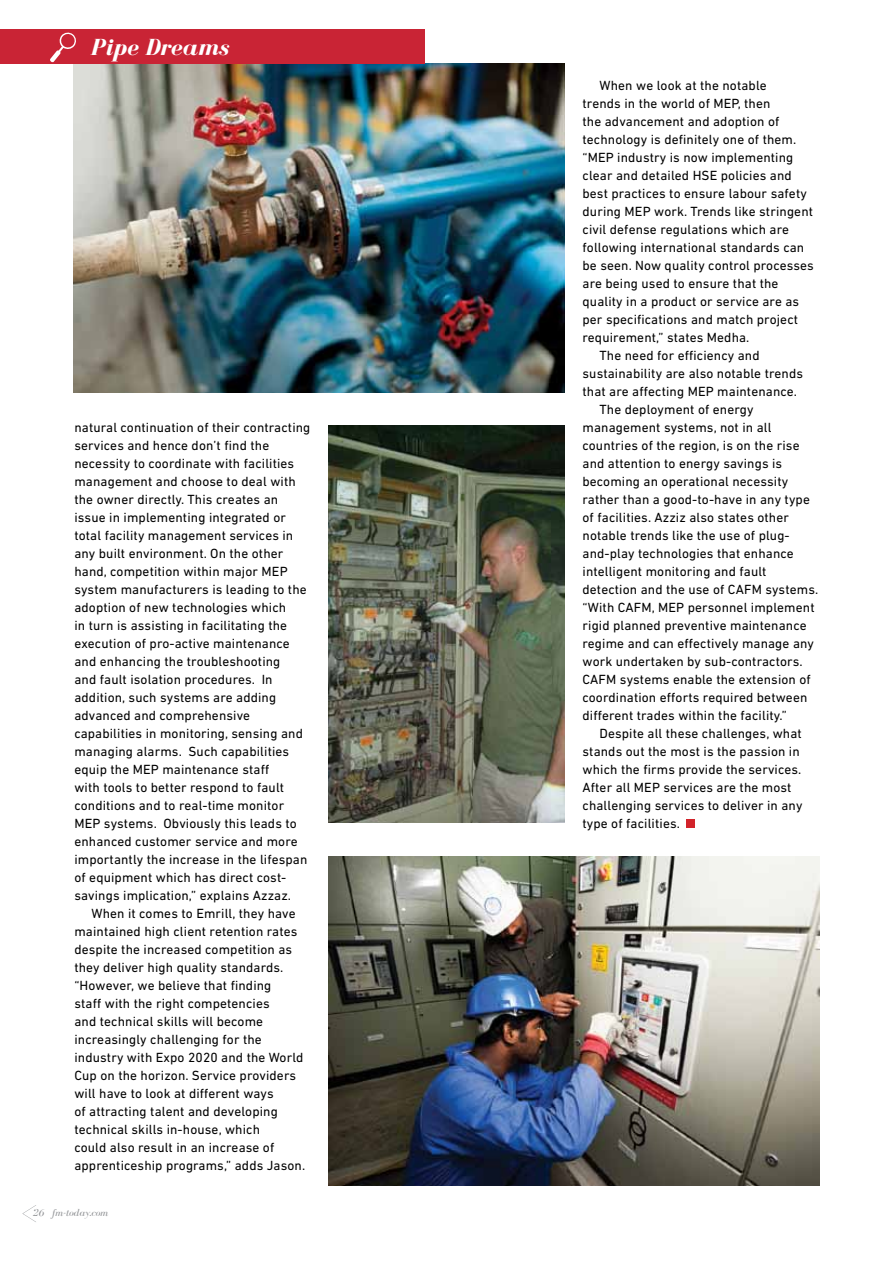
<style>
.page{position:relative;width:893px;height:1263px;background:#fff}
.page>*{position:absolute;margin:0;border:0;box-sizing:border-box;transform-origin:0 0}
.t1{font:italic 700 24px "Bodoni FLF";color:#fff}
.t2{font:13.5px/18px "DIN Next LT Pro";letter-spacing:.01em;color:#000}
.t3{font:italic 10.5px "Bodoni FLF";color:#939598}
</style>
<div class="page">
<div style="left:687px;top:819px;width:8px;height:9px;background:#d2232a"></div>
<img style="left:74px;top:64px;width:491px;height:328px">
<img style="left:328px;top:857px;width:491px;height:328px">
<img style="left:328px;top:425px;width:236px;height:398px">
<div style="left:0;top:30px;width:425px;height:34px;background:#c92435"></div>
<svg style="left:50px;top:32px;width:26px;height:30px"></svg>
<svg style="left:22px;top:1205px;width:14px;height:17px"></svg>
<h1 class="t1" style="left:91px;top:34px;width:139px">Pipe Dreams</h1>
<p class="t2" style="left:74px;top:418px;width:238px">natural continuation of their contracting services and hence don’t find the necessity to coordinate with facilities management and choose to deal with the owner directly. This creates an issue in implementing integrated or total facility management services in any built environment. On the other hand, competition within major MEP system manufacturers is leading to the adoption of new technologies which<br>in turn is assisting in facilitating the execution of pro-active maintenance and enhancing the troubleshooting<br>and fault isolation procedures. In addition, such systems are adding advanced and comprehensive capabilities in monitoring, sensing and managing alarms. Such capabilities equip the MEP maintenance staff<br>with tools to better respond to fault conditions and to real-time monitor MEP systems. Obviously this leads to enhanced customer service and more importantly the increase in the lifespan of equipment which has direct cost&shy;savings implication,” explains Azzaz.</p>
<p class="t2" style="left:74px;top:904px;width:232px;text-indent:17px">When it comes to Emrill, they have maintained high client retention rates despite the increased competition as they deliver high quality standards. “However, we believe that finding<br>staff with the right competencies<br>and technical skills will become increasingly challenging for the industry with Expo 2020 and the World Cup on the horizon. Service providers will have to look at different ways<br>of attracting talent and developing technical skills in-house, which<br>could also result in an increase of apprenticeship programs,” adds Jason.</p>
<p class="t3" style="left:33px;top:1207px;width:77px">26 fm-today.com</p>
<p class="t2" style="left:599px;top:76px;width:169px">When we look at the notable</p>
<p class="t2" style="left:582px;top:94px;width:189px">trends in the world of MEP, then</p>
<p class="t2" style="left:582px;top:112px;width:198px">the advancement and adoption of</p>
<p class="t2" style="left:582px;top:130px;width:215px">technology is definitely one of them.</p>
<p class="t2" style="left:582px;top:148px;width:212px">“MEP industry is now implementing</p>
<p class="t2" style="left:582px;top:166px;width:211px">clear and detailed HSE policies and</p>
<p class="t2" style="left:582px;top:184px;width:226px">best practices to ensure labour safety</p>
<p class="t2" style="left:582px;top:202px;width:232px">during MEP work. Trends like stringent</p>
<p class="t2" style="left:582px;top:220px;width:208px">civil defense regulations which are</p>
<p class="t2" style="left:582px;top:238px;width:223px">following international standards can</p>
<p class="t2" style="left:582px;top:256px;width:233px">be seen. Now quality control processes</p>
<p class="t2" style="left:582px;top:274px;width:198px">are being used to ensure that the</p>
<p class="t2" style="left:582px;top:292px;width:218px">quality in a product or service are as</p>
<p class="t2" style="left:582px;top:310px;width:217px">per specifications and match project</p>
<p class="t2" style="left:582px;top:328px;width:168px">requirement,” states Medha.</p>
<p class="t2" style="left:599px;top:346px;width:162px">The need for efficiency and</p>
<p class="t2" style="left:582px;top:364px;width:222px">sustainability are also notable trends</p>
<p class="t2" style="left:582px;top:382px;width:216px">that are affecting MEP maintenance.</p>
<p class="t2" style="left:599px;top:400px;width:156px">The deployment of energy</p>
<p class="t2" style="left:582px;top:418px;width:190px">management systems, not in all</p>
<p class="t2" style="left:582px;top:436px;width:219px">countries of the region, is on the rise</p>
<p class="t2" style="left:582px;top:454px;width:201px">and attention to energy savings is</p>
<p class="t2" style="left:582px;top:472px;width:207px">becoming an operational necessity</p>
<p class="t2" style="left:582px;top:490px;width:229px">rather than a good-to-have in any type</p>
<p class="t2" style="left:582px;top:508px;width:208px">of facilities. Azziz also states other</p>
<p class="t2" style="left:582px;top:526px;width:209px">notable trends like the use of plug-</p>
<p class="t2" style="left:582px;top:544px;width:213px">and-play technologies that enhance</p>
<p class="t2" style="left:582px;top:562px;width:186px">intelligent monitoring and fault</p>
<p class="t2" style="left:582px;top:580px;width:237px">detection and the use of CAFM systems.</p>
<p class="t2" style="left:582px;top:598px;width:234px">“With CAFM, MEP personnel implement</p>
<p class="t2" style="left:582px;top:616px;width:226px">rigid planned preventive maintenance</p>
<p class="t2" style="left:582px;top:634px;width:233px">regime and can effectively manage any</p>
<p class="t2" style="left:582px;top:652px;width:222px">work undertaken by sub-contractors.</p>
<p class="t2" style="left:582px;top:670px;width:230px">CAFM systems enable the extension of</p>
<p class="t2" style="left:582px;top:688px;width:226px">coordination efforts required between</p>
<p class="t2" style="left:582px;top:706px;width:206px">different trades within the facility.”</p>
<p class="t2" style="left:599px;top:724px;width:204px">Despite all these challenges, what</p>
<p class="t2" style="left:582px;top:742px;width:219px">stands out the most is the passion in</p>
<p class="t2" style="left:582px;top:760px;width:220px">which the firms provide the services.</p>
<p class="t2" style="left:582px;top:778px;width:211px">After all MEP services are the most</p>
<p class="t2" style="left:582px;top:796px;width:221px">challenging services to deliver in any</p>
<p class="t2" style="left:582px;top:814px;width:99px">type of facilities.</p>
</div>
